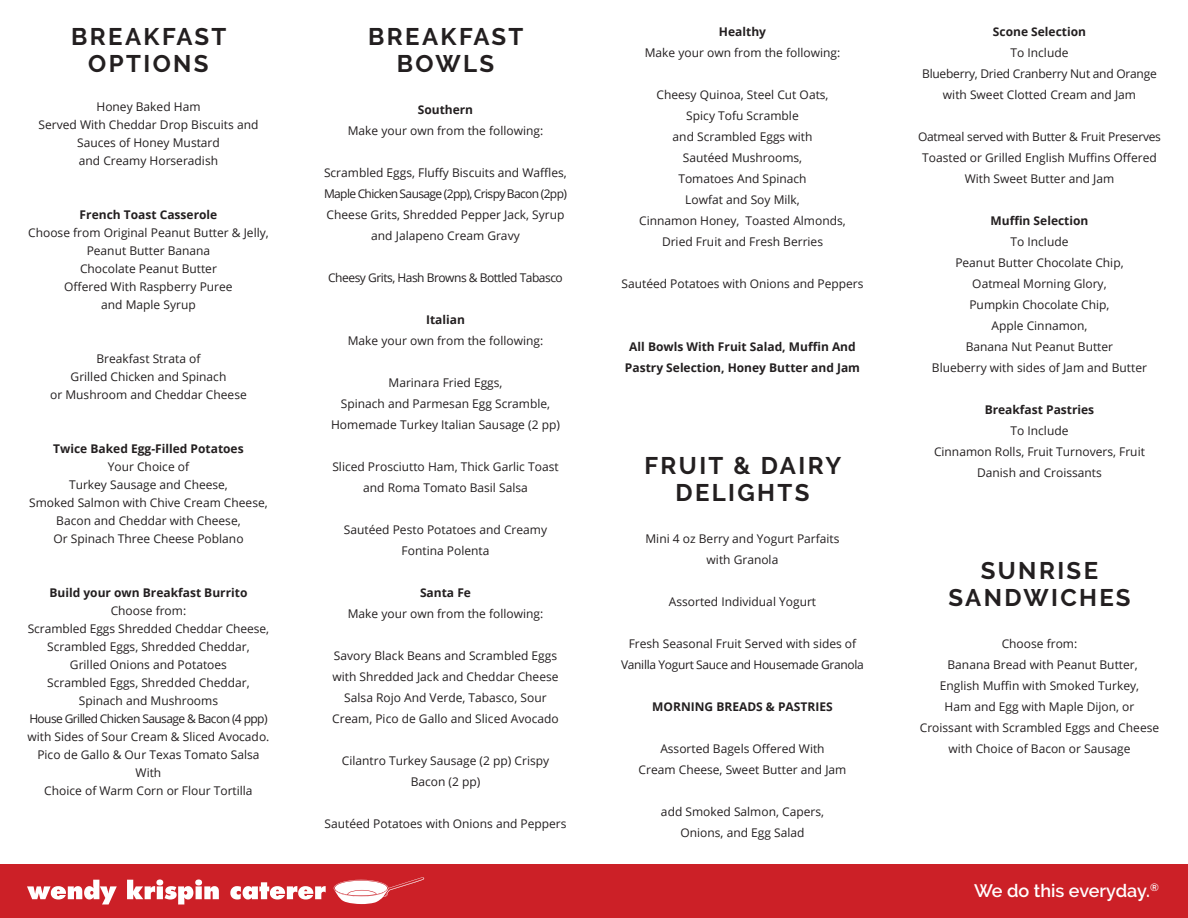
<style>
.page{position:relative;width:1188px;height:918px;background:#fff}
.page>*{position:absolute;margin:0;border:0;box-sizing:border-box;transform-origin:0 0}
.t1{font:700 24px/27px "Raleway";letter-spacing:.1em;color:#231f20;text-align:center}
.t2{font:600 18px "Raleway";color:#fff}
.t3{font:12px/21px "Open Sans";color:#231f20;text-align:center}
.t4{font:700 12px/21px "Open Sans";color:#231f20;text-align:center}
.t5{font:12px/21px "Open Sans";letter-spacing:-.025em;color:#231f20;text-align:center}
.t6{font:12px/21px "Open Sans";letter-spacing:-.02em;color:#231f20;text-align:center}
.t7{font:12px "Open Sans";letter-spacing:-.04em;color:#231f20}
</style>
<div class="page">
<div style="left:0;top:864px;width:1188px;height:54px;background:#cc2027"></div>
<svg style="left:27px;top:880px;width:90px;height:25px"></svg>
<svg style="left:127px;top:879px;width:92px;height:25px"></svg>
<svg style="left:230px;top:882px;width:96px;height:18px"></svg>
<svg style="left:334px;top:877px;width:90px;height:27px"></svg>
<h1 class="t1" style="left:71px;top:23px;width:157px">BREAKFAST<br>OPTIONS</h1>
<p class="t3" style="left:39px;top:97px;width:221px;line-height:18px">Honey Baked Ham<br>Served With Cheddar Drop Biscuits and<br>Sauces of Honey Mustard<br>and Creamy Horseradish</p>
<p class="t4" style="left:80px;top:203px;width:139px">French Toast Casserole</p>
<p class="t3" style="left:28px;top:223px;width:242px;line-height:18px">Choose from Original Peanut Butter &amp; Jelly,<br>Peanut Butter Banana<br>Chocolate Peanut Butter<br>Offered With Raspberry Puree<br>and Maple Syrup</p>
<p class="t3" style="left:50px;top:349px;width:198px;line-height:18px">Breakfast Strata of<br>Grilled Chicken and Spinach<br>or Mushroom and Cheddar Cheese</p>
<p class="t4" style="left:53px;top:437px;width:192px">Twice Baked Egg-Filled Potatoes</p>
<p class="t3" style="left:29px;top:457px;width:240px;line-height:18px">Your Choice of<br>Turkey Sausage and Cheese,<br>Smoked Salmon with Chive Cream Cheese,<br>Bacon and Cheddar with Cheese,<br>Or Spinach Three Cheese Poblano</p>
<p class="t4" style="left:49px;top:581px;width:200px">Build your own Breakfast Burrito</p>
<p class="t3" style="left:27px;top:601px;width:243px;line-height:18px">Choose from:<br>Scrambled Eggs Shredded Cheddar Cheese,<br>Scrambled Eggs, Shredded Cheddar,<br>Grilled Onions and Potatoes<br>Scrambled Eggs, Shredded Cheddar,<br>Spinach and Mushrooms<br>House Grilled Chicken Sausage &amp; Bacon (4 ppp) with Sides of Sour Cream &amp; Sliced Avocado.<br>Pico de Gallo &amp; Our Texas Tomato Salsa<br>With<br>Choice of Warm Corn or Flour Tortilla</p>
<h1 class="t1" style="left:368px;top:23px;width:157px">BREAKFAST<br>BOWLS</h1>
<p class="t4" style="left:418px;top:98px;width:57px">Southern</p>
<p class="t3" style="left:348px;top:119px;width:197px">Make your own from the following:</p>
<p class="t3" style="left:324px;top:161px;width:245px">Scrambled Eggs, Fluffy Biscuits and Waffles, Maple Chicken Sausage (2pp), Crispy Bacon (2pp)<br>Cheese Grits, Shredded Pepper Jack, Syrup and Jalapeno Cream Gravy</p>
<p class="t7" style="left:328px;top:269px;width:236px">Cheesy Grits, Hash Browns &amp; Bottled Tabasco</p>
<p class="t4" style="left:426px;top:308px;width:40px">Italian</p>
<p class="t3" style="left:348px;top:329px;width:197px">Make your own from the following:</p>
<p class="t3" style="left:331px;top:371px;width:230px">Marinara Fried Eggs,<br>Spinach and Parmesan Egg Scramble,<br>Homemade Turkey Italian Sausage (2 pp)</p>
<p class="t3" style="left:332px;top:455px;width:228px">Sliced Prosciutto Ham, Thick Garlic Toast and Roma Tomato Basil Salsa</p>
<p class="t3" style="left:344px;top:518px;width:205px">Sautéed Pesto Potatoes and Creamy<br>Fontina Polenta</p>
<p class="t4" style="left:420px;top:581px;width:52px">Santa Fe</p>
<p class="t3" style="left:348px;top:602px;width:197px">Make your own from the following:</p>
<p class="t3" style="left:332px;top:644px;width:228px">Savory Black Beans and Scrambled Eggs with Shredded Jack and Cheddar Cheese Salsa Rojo And Verde, Tabasco, Sour Cream, Pico de Gallo and Sliced Avocado</p>
<p class="t3" style="left:342px;top:749px;width:209px">Cilantro Turkey Sausage (2 pp) Crispy<br>Bacon (2 pp)</p>
<p class="t3" style="left:325px;top:812px;width:244px">Sautéed Potatoes with Onions and Peppers</p>
<p class="t4" style="left:719px;top:21px;width:49px">Healthy</p>
<p class="t3" style="left:645px;top:42px;width:197px">Make your own from the following:</p>
<p class="t3" style="left:639px;top:84px;width:208px">Cheesy Quinoa, Steel Cut Oats,<br>Spicy Tofu Scramble<br>and Scrambled Eggs with<br>Sautéed Mushrooms,<br>Tomatoes And Spinach<br>Lowfat and Soy Milk,<br>Cinnamon Honey, Toasted Almonds,<br>Dried Fruit and Fresh Berries</p>
<p class="t3" style="left:622px;top:273px;width:244px">Sautéed Potatoes with Onions and Peppers</p>
<p class="t4" style="left:625px;top:336px;width:237px">All Bowls With Fruit Salad, Muffin And<br>Pastry Selection, Honey Butter and Jam</p>
<h1 class="t1" style="left:644px;top:452px;width:199px">FRUIT &amp; DAIRY<br>DELIGHTS</h1>
<p class="t3" style="left:645px;top:528px;width:196px">Mini 4 oz Berry and Yogurt Parfaits with Granola</p>
<p class="t3" style="left:669px;top:591px;width:149px">Assorted Individual Yogurt</p>
<p class="t5" style="left:621px;top:633px;width:245px">Fresh Seasonal Fruit Served with sides of<br>Vanilla Yogurt Sauce and Housemade Granola</p>
<p class="t4" style="left:652px;top:696px;width:182px">MORNING BREADS &amp; PASTRIES</p>
<p class="t3" style="left:639px;top:738px;width:209px">Assorted Bagels Offered With<br>Cream Cheese, Sweet Butter and Jam</p>
<p class="t3" style="left:661px;top:801px;width:165px">add Smoked Salmon, Capers,<br>Onions, and Egg Salad</p>
<p class="t4" style="left:993px;top:21px;width:95px">Scone Selection</p>
<p class="t6" style="left:922px;top:42px;width:236px">To Include<br>Blueberry, Dried Cranberry Nut and Orange with Sweet Clotted Cream and Jam</p>
<p class="t3" style="left:918px;top:126px;width:245px">Oatmeal served with Butter &amp; Fruit Preserves<br>Toasted or Grilled English Muffins Offered<br>With Sweet Butter and Jam</p>
<p class="t4" style="left:991px;top:210px;width:99px">Muffin Selection</p>
<p class="t3" style="left:932px;top:231px;width:217px">To Include<br>Peanut Butter Chocolate Chip,<br>Oatmeal Morning Glory,<br>Pumpkin Chocolate Chip,<br>Apple Cinnamon,<br>Banana Nut Peanut Butter<br>Blueberry with sides of Jam and Butter</p>
<p class="t4" style="left:985px;top:399px;width:111px">Breakfast Pastries</p>
<p class="t3" style="left:934px;top:420px;width:212px">To Include<br>Cinnamon Rolls, Fruit Turnovers, Fruit<br>Danish and Croissants</p>
<h1 class="t1" style="left:948px;top:557px;width:184px">SUNRISE<br>SANDWICHES</h1>
<p class="t3" style="left:920px;top:633px;width:241px">Choose from:<br>Banana Bread with Peanut Butter,<br>English Muffin with Smoked Turkey,<br>Ham and Egg with Maple Dijon, or<br>Croissant with Scrambled Eggs and Cheese with Choice of Bacon or Sausage</p>
<h2 class="t2" style="left:974px;top:880px;width:186px">We do this everyday.<sup>®</sup></h2>
</div>
